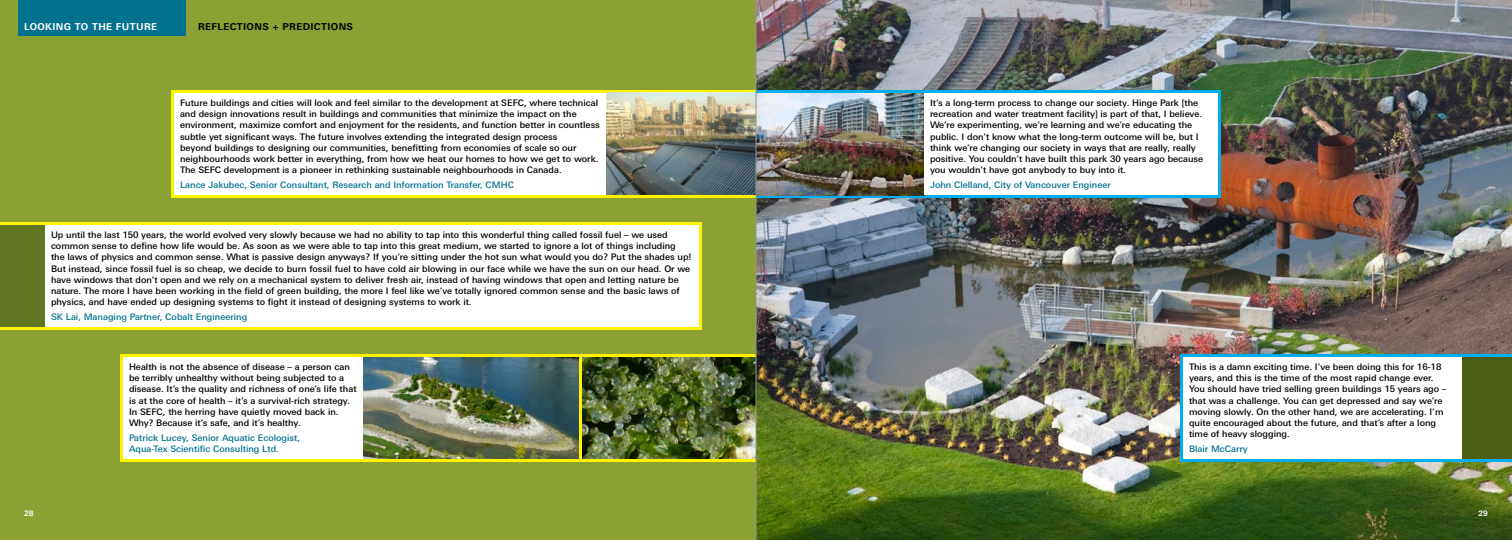
<style>
.page{position:relative;width:1512px;height:540px;background:#fff}
.page>*{position:absolute;margin:0;border:0;box-sizing:border-box;transform-origin:0 0}
.t1{font:700 9.5px "Linotype Univers Basic";letter-spacing:.04em;color:#000}
.t2{font:700 9.5px "Linotype Univers Basic";letter-spacing:.04em;color:#fff}
.t3{font:500 9px/11.2px "Linotype Univers Basic";color:#000}
.t4{font:500 9px/11.5px "Linotype Univers Basic";color:#00728f}
.t5{font:700 7.5px "Linotype Univers Basic";color:#fff}
</style>
<div class="page">
<div style="left:0;top:0;width:756px;height:540px;background:#8ba134"></div>
<div style="left:18px;top:0;width:168px;height:36px;background:#00728f"></div>
<div style="left:171px;top:90px;width:585px;height:108px;background:#fff200"></div>
<img style="left:606px;top:93px;width:150px;height:103px">
<div style="left:174px;top:93px;width:432px;height:102px;background:#fff"></div>
<div style="left:0;top:222px;width:702px;height:108px;background:#fff200"></div>
<div style="left:45px;top:225px;width:654px;height:102px;background:#fff"></div>
<div style="left:0;top:225px;width:45px;height:102px;background:#637622"></div>
<div style="left:120px;top:354px;width:636px;height:108px;background:#fff200"></div>
<img style="left:582px;top:357px;width:174px;height:102px">
<img style="left:363px;top:357px;width:216px;height:102px">
<div style="left:123px;top:357px;width:240px;height:102px;background:#fff"></div>
<img style="left:757px;top:0;width:755px;height:540px">
<img style="left:757px;top:90px;width:464px;height:108px">
<div style="left:924px;top:93px;width:294px;height:102px;background:#fff"></div>
<div style="left:1180px;top:354px;width:332px;height:108px;background:#00aeef"></div>
<div style="left:1183px;top:357px;width:279px;height:102px;background:#fff"></div>
<div style="left:1462px;top:357px;width:50px;height:102px;background:#4c5d15"></div>
<hr style="left:756px;top:0;width:1px;height:540px;background:#939598">
<p class="t2" style="left:24px;top:21px;width:135px">LOOKING TO THE FUTURE</p>
<p class="t1" style="left:198px;top:21px;width:157px">REFLECTIONS + PREDICTIONS</p>
<p class="t3" style="left:180px;top:97px;width:421px">Future buildings and cities will look and feel similar to the development at SEFC, where technical and design innovations result in buildings and communities that minimize the impact on the environment, maximize comfort and enjoyment for the residents, and function better in countless subtle yet significant ways. The future involves extending the integrated design process<br>beyond buildings to designing our communities, benefitting from economies of scale so our neighbourhoods work better in everything, from how we heat our homes to how we get to work.<br>The SEFC development is a pioneer in rethinking sustainable neighbourhoods in Canada.</p>
<p class="t4" style="left:180px;top:179px;width:336px">Lance Jakubec, Senior Consultant, Research and Information Transfer, CMHC</p>
<p class="t3" style="left:51px;top:229px;width:642px">Up until the last 150 years, the world evolved very slowly because we had no ability to tap into this wonderful thing called fossil fuel – we used common sense to define how life would be. As soon as we were able to tap into this great medium, we started to ignore a lot of things including the laws of physics and common sense. What is passive design anyways? If you’re sitting under the hot sun what would you do? Put the shades up!<br>But instead, since fossil fuel is so cheap, we decide to burn fossil fuel to have cold air blowing in our face while we have the sun on our head. Or we have windows that don’t open and we rely on a mechanical system to deliver fresh air, instead of having windows that open and letting nature be nature. The more I have been working in the field of green building, the more I feel like we’ve totally ignored common sense and the basic laws of physics, and have ended up designing systems to fight it instead of designing systems to work it.</p>
<p class="t4" style="left:51px;top:311px;width:198px">SK Lai, Managing Partner, Cobalt Engineering</p>
<p class="t5" style="left:24px;top:509px;width:11px">28</p>
<p class="t3" style="left:129px;top:361px;width:229px">Health is not the absence of disease – a person can be terribly unhealthy without being subjected to a disease. It’s the quality and richness of one’s life that is at the core of health – it’s a survival-rich strategy.<br>In SEFC, the herring have quietly moved back in.<br>Why? Because it’s safe, and it’s healthy.</p>
<p class="t4" style="left:129px;top:432px;width:173px">Patrick Lucey, Senior Aquatic Ecologist,<br>Aqua-Tex Scientific Consulting Ltd.</p>
<p class="t3" style="left:930px;top:97px;width:275px">It’s a long-term process to change our society. Hinge Park [the recreation and water treatment facility] is part of that, I believe.<br>We’re experimenting, we’re learning and we’re educating the public. I don’t know what the long-term outcome will be, but I think we’re changing our society in ways that are really, really positive. You couldn’t have built this park 30 years ago because you wouldn’t have got anybody to buy into it.</p>
<p class="t4" style="left:930px;top:179px;width:182px">John Clelland, City of Vancouver Engineer</p>
<p class="t3" style="left:1189px;top:361px;width:259px">This is a damn exciting time. I’ve been doing this for 16-18 years, and this is the time of the most rapid change ever.<br>You should have tried selling green buildings 15 years ago – that was a challenge. You can get depressed and say we’re moving slowly. On the other hand, we are accelerating. I’m quite encouraged about the future, and that’s after a long time of heavy slogging.</p>
<p class="t4" style="left:1189px;top:443px;width:60px">Blair McCarry</p>
<p class="t5" style="left:1479px;top:509px;width:11px">29</p>
</div>
